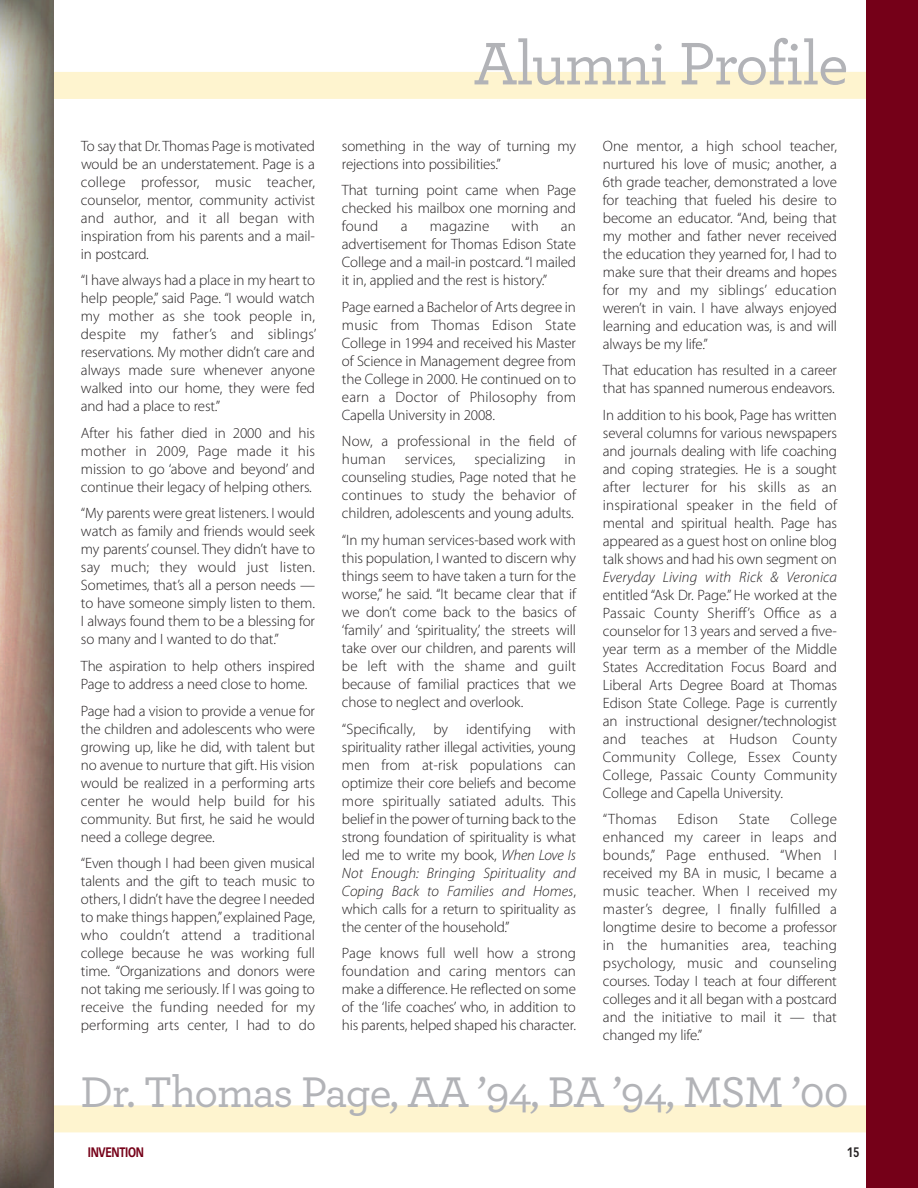
<style>
.page{position:relative;width:918px;height:1188px;background:#fff}
.page>*{position:absolute;margin:0;border:0;box-sizing:border-box;transform-origin:0 0}
.t1{font:500 63px "Archer";letter-spacing:-.025em;color:#b2b3b7}
.t2{font:500 45px "Archer";letter-spacing:-.03em;color:#b2b3b7}
.t3{font:300 15px/18px "Myriad Pro";letter-spacing:-.01em;color:#231f20;text-align:justify}
.t4{font:300 15px/18px "Myriad Pro";letter-spacing:.01em;color:#231f20}
.t5{font:italic 300 15px "Myriad Pro";letter-spacing:.01em;color:#231f20}
.t6{font:700 13.5px "Vectora LT Std";letter-spacing:-.03em;color:#750018;scale:.8 1}
.t7{font:700 13.5px "Vectora LT Std";color:#231f20;scale:.8 1}
.s1{font-style:italic}
</style>
<div class="page">
<div style="left:0;top:1105px;width:918px;height:27px;background:#fef4cf"></div>
<div style="left:0;top:72px;width:918px;height:27px;background:#fef4cf"></div>
<img style="left:0;top:0;width:54px;height:1188px">
<div style="left:866px;top:0;width:52px;height:1188px;background:#750018"></div>
<p class="t3" style="left:81px;top:138px;width:236px">To say that Dr. Thomas Page is motivated would be an understatement. Page is a college professor, music teacher, counselor, mentor, community activist and author, and it all began with inspiration from his parents and a mail&shy;in postcard.</p>
<p class="t3" style="left:81px;top:272px;width:237px">“I have always had a place in my heart to help people,” said Page. “I would watch my mother as she took people in, despite my father’s and siblings’ reservations. My mother didn’t care and always made sure whenever anyone walked into our home, they were fed and had a place to rest.”</p>
<p class="t3" style="left:81px;top:425px;width:236px">After his father died in 2000 and his mother in 2009, Page made it his mission to go ‘above and beyond’ and continue their legacy of helping others.</p>
<p class="t3" style="left:81px;top:506px;width:236px">“My parents were great listeners. I would watch as family and friends would seek my parents’ counsel. They didn’t have to say much; they would just listen.<br>Sometimes, that’s all a person needs — to have someone simply listen to them.<br>I always found them to be a blessing for so many and I wanted to do that.”</p>
<p class="t3" style="left:81px;top:658px;width:236px">The aspiration to help others inspired<br>Page to address a need close to home.</p>
<p class="t3" style="left:81px;top:703px;width:236px">Page had a vision to provide a venue for the children and adolescents who were growing up, like he did, with talent but no avenue to nurture that gift. His vision would be realized in a performing arts center he would help build for his community. But first, he said he would need a college degree.</p>
<p class="t3" style="left:81px;top:856px;width:236px">“Even though I had been given musical talents and the gift to teach music to others, I didn’t have the degree I needed to make things happen,”explained Page, who couldn’t attend a traditional college because he was working full time. “Organizations and donors were not taking me seriously. If I was going to receive the funding needed for my performing arts center, I had to do</p>
<h1 class="t1" style="left:473px;top:43px;width:377px">Alumni Profile</h1>
<p class="t3" style="left:342px;top:138px;width:235px">something in the way of turning my rejections into possibilities.”</p>
<p class="t3" style="left:342px;top:182px;width:235px">That turning point came when Page checked his mailbox one morning and found</p>
<p class="t3" style="left:401px;top:218px;width:8px">a</p>
<p class="t4" style="left:430px;top:218px;width:61px">magazine</p>
<p class="t3" style="left:512px;top:218px;width:29px">with</p>
<p class="t3" style="left:342px;top:218px;width:235px;text-indent:219px">an advertisement for Thomas Edison State College and a mail-in postcard.“I mailed it in, applied and the rest is history.”</p>
<p class="t3" style="left:342px;top:299px;width:236px">Page earned a Bachelor of Arts degree in music from Thomas Edison State College in 1994 and received his Master of Science in Management degree from the College in 2000. He continued on to earn a Doctor of Philosophy from Capella University in 2008.</p>
<p class="t4" style="left:342px;top:434px;width:236px">Now, a professional in the field of human</p>
<p class="t4" style="left:405px;top:452px;width:52px">services,</p>
<p class="t4" style="left:475px;top:452px;width:73px">specializing</p>
<p class="t3" style="left:342px;top:452px;width:236px;text-indent:223px">in counseling studies, Page noted that he continues to study the behavior of children, adolescents and young adults.</p>
<p class="t3" style="left:342px;top:532px;width:236px">“In my human services-based work with this population, I wanted to discern why things seem to have taken a turn for the worse,” he said. “It became clear that if we don’t come back to the basics of ‘family’ and ‘spirituality,’ the streets will take over our children, and parents will be left with the shame and guilt because of familial practices that we chose to neglect and overlook.</p>
<p class="t3" style="left:342px;top:721px;width:236px">“Specifically, by identifying with spirituality rather illegal activities, young men from at-risk populations can optimize their core beliefs and become more spiritually satiated adults. This belief in the power of turning back to the strong foundation of spirituality is what led me to write my book, <span class="s1">When Love Is Not Enough: Bringing Spirituality and Coping Back to Families and Homes</span>, which calls for a return to spirituality as the center of the household.”</p>
<p class="t3" style="left:342px;top:946px;width:236px">Page knows full well how a strong foundation and caring mentors can make a difference. He reflected on some of the ‘life coaches’ who, in addition to his parents, helped shaped his character.</p>
<p class="t3" style="left:603px;top:138px;width:235px">One mentor, a high school teacher, nurtured his love of music; another, a 6th grade teacher, demonstrated a love for teaching that fueled his desire to become an educator. “And, being that my mother and father never received the education they yearned for, I had to make sure that their dreams and hopes for my and my siblings’ education weren’t in vain. I have always enjoyed learning and education was, is and will always be my life.”</p>
<p class="t3" style="left:603px;top:362px;width:235px">That education has resulted in a career that has spanned numerous endeavors.</p>
<p class="t3" style="left:603px;top:407px;width:236px">In addition to his book, Page has written several columns for various newspapers and journals dealing with life coaching and coping strategies. He is a sought after lecturer for his skills as an inspirational speaker in the field of mental and spiritual health. Page has appeared as a guest host on online blog talk shows and had his own segment on</p>
<p class="t5" style="left:603px;top:571px;width:235px">Everyday Living with Rick &amp; Veronica</p>
<p class="t3" style="left:603px;top:587px;width:236px">entitled “Ask Dr. Page.” He worked at the Passaic County Sheriff’s Office as a counselor for 13 years and served a five&shy;year term as a member of the Middle States Accreditation Focus Board and Liberal Arts Degree Board at Thomas Edison State College. Page is currently an instructional designer/technologist and teaches at Hudson County Community College, Essex County College, Passaic County Community College and Capella University.</p>
<p class="t3" style="left:603px;top:812px;width:55px">“Thomas</p>
<p class="t3" style="left:677px;top:812px;width:42px">Edison</p>
<p class="t3" style="left:739px;top:812px;width:32px">State</p>
<p class="t3" style="left:603px;top:812px;width:236px;text-indent:188px">College enhanced my career in leaps and bounds,” Page enthused. “When I received my BA in music, I became a music teacher. When I received my master’s degree, I finally fulfilled a longtime desire to become a professor in the humanities area, teaching psychology, music and counseling courses. Today I teach at four different colleges and it all began with a postcard and the initiative to mail it — that changed my life.”</p>
<h2 class="t2" style="left:80px;top:1077px;width:770px">Dr. Thomas Page, AA ’94, BA ’94, MSM ’00</h2>
<p class="t6" style="left:88px;top:1146px;width:71px">INVENTION</p>
<p class="t7" style="left:847px;top:1146px;width:17px">15</p>
</div>
